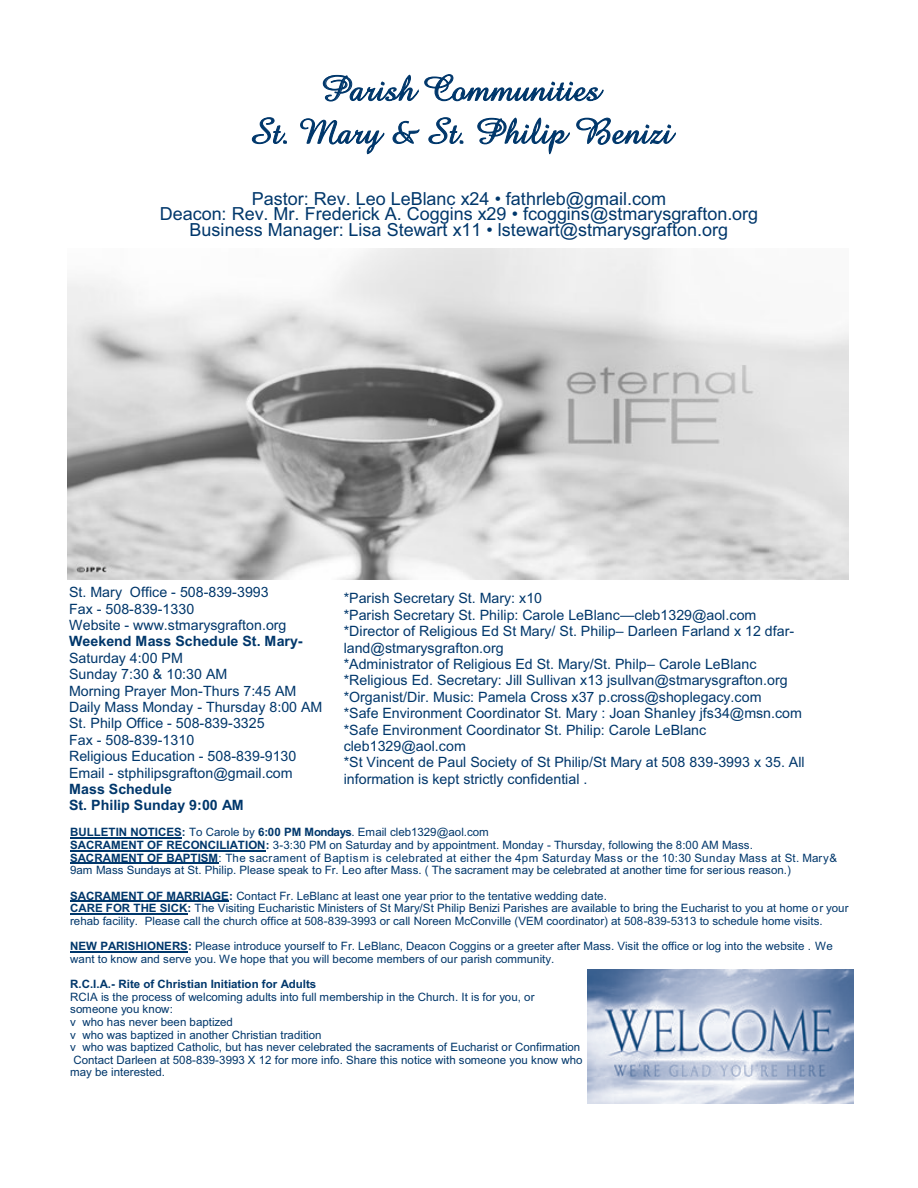
<style>
.page{position:relative;width:918px;height:1188px;background:#fff}
.page>*{position:absolute;margin:0;border:0;box-sizing:border-box;transform-origin:0 0}
.t1{font:36px/42.9px "Amazone BT";color:#00376b;text-align:center}
.t2{font:18px/15.6px "Arial";color:#00376b;text-align:center}
.t3{font:14.25px/16.4px "Arial";color:#00376b}
.t4{font:700 14.25px/16.4px "Arial";color:#00376b}
.t5{font:11.55px/12.8px "Arial";letter-spacing:.005em;color:#00376b}
.t6{font:700 11.55px "Arial";color:#00376b}
.s1{font-weight:700}
</style>
<div class="page">
<hr style="left:70px;top:838px;width:112px;height:1px;background:#00376b">
<hr style="left:70px;top:850px;width:196px;height:1px;background:#00376b">
<hr style="left:70px;top:863px;width:148px;height:1px;background:#00376b">
<hr style="left:70px;top:901px;width:159px;height:1px;background:#00376b">
<hr style="left:70px;top:913px;width:118px;height:2px;background:#00376b">
<hr style="left:70px;top:951px;width:118px;height:1px;background:#00376b">
<img style="left:588px;top:970px;width:265px;height:134px">
<img style="left:67px;top:249px;width:781px;height:331px">
<h1 class="t1" style="left:248px;top:69px;width:425px">Parish Communities<br>St. Mary &amp; St. Philip Benizi</h1>
<h2 class="t2" style="left:160px;top:192px;width:600px">Pastor: Rev. Leo LeBlanc x24 • fathrleb@gmail.com<br>Deacon: Rev. Mr. Frederick A. Coggins x29 • fcoggins@stmarysgrafton.org<br>Business Manager: Lisa Stewart x11 • lstewart@stmarysgrafton.org</h2>
<p class="t3" style="left:69px;top:586px;width:219px">St. Mary Office - 508-839-3993<br>Fax - 508-839-1330<br>Website - www.stmarysgrafton.org</p>
<p class="t4" style="left:69px;top:635px;width:235px">Weekend Mass Schedule St. Mary-</p>
<p class="t3" style="left:69px;top:651px;width:255px">Saturday 4:00 PM<br>Sunday 7:30 &amp; 10:30 AM<br>Morning Prayer Mon-Thurs 7:45 AM<br>Daily Mass Monday - Thursday 8:00 AM<br>St. Philp Office - 508-839-3325<br>Fax - 508-839-1310<br>Religious Education - 508-839-9130<br>Email - stphilipsgrafton@gmail.com</p>
<p class="t4" style="left:69px;top:782px;width:176px">Mass Schedule<br>St. Philip Sunday 9:00 AM</p>
<p class="t3" style="left:344px;top:592px;width:463px">*Parish Secretary St. Mary: x10<br>*Parish Secretary St. Philip: Carole LeBlanc—cleb1329@aol.com *Director of Religious Ed St Mary/ St. Philip– Darleen Farland x 12 dfar&shy;land@stmarysgrafton.org<br>*Administrator of Religious Ed St. Mary/St. Philp– Carole LeBlanc *Religious Ed. Secretary: Jill Sullivan x13 jsullvan@stmarysgrafton.org *Organist/Dir. Music: Pamela Cross x37 p.cross@shoplegacy.com<br>*Safe Environment Coordinator St. Mary : Joan Shanley jfs34@msn.com *Safe Environment Coordinator St. Philip: Carole LeBlanc cleb1329@aol.com<br>*St Vincent de Paul Society of St Philip/St Mary at 508 839-3993 x 35. All information is kept strictly confidential .</p>
<p class="t5" style="left:70px;top:827px;width:768px"><span class="s1">BULLETIN NOTICES:</span> To Carole by <span class="s1">6:00 PM Mondays</span>. Email cleb1329@aol.com<br><span class="s1">SACRAMENT OF RECONCILIATION:</span> 3-3:30 PM on Saturday and by appointment. Monday - Thursday, following the 8:00 AM Mass.<br><span class="s1">SACRAMENT OF BAPTISM</span>: The sacrament of Baptism is celebrated at either the 4pm Saturday Mass or the 10:30 Sunday Mass at St. Mary&amp; 9am Mass Sundays at St. Philip. Please speak to Fr. Leo after Mass. ( The sacrament may be celebrated at another time for serious reason.)</p>
<p class="t5" style="left:70px;top:890px;width:780px"><span class="s1">SACRAMENT OF MARRIAGE:</span> Contact Fr. LeBlanc at least one year prior to the tentative wedding date.<br><span class="s1">CARE FOR THE SICK:</span> The Visiting Eucharistic Ministers of St Mary/St Philip Benizi Parishes are available to bring the Eucharist to you at home or your rehab facility. Please call the church office at 508-839-3993 or call Noreen McConville (VEM coordinator) at 508-839-5313 to schedule home visits.</p>
<p class="t5" style="left:70px;top:941px;width:764px"><span class="s1">NEW PARISHIONERS:</span> Please introduce yourself to Fr. LeBlanc, Deacon Coggins or a greeter after Mass. Visit the office or log into the website . We want to know and serve you. We hope that you will become members of our parish community.</p>
<p class="t6" style="left:70px;top:980px;width:248px">R.C.I.A.- Rite of Christian Initiation for Adults</p>
<p class="t5" style="left:70px;top:991px;width:514px">RCIA is the process of welcoming adults into full membership in the Church. It is for you, or someone you know:<br>v who has never been baptized<br>v who was baptized in another Christian tradition<br>v who was baptized Catholic, but has never celebrated the sacraments of Eucharist or Confirmation Contact Darleen at 508-839-3993 X 12 for more info. Share this notice with someone you know who may be interested.</p>
</div>
